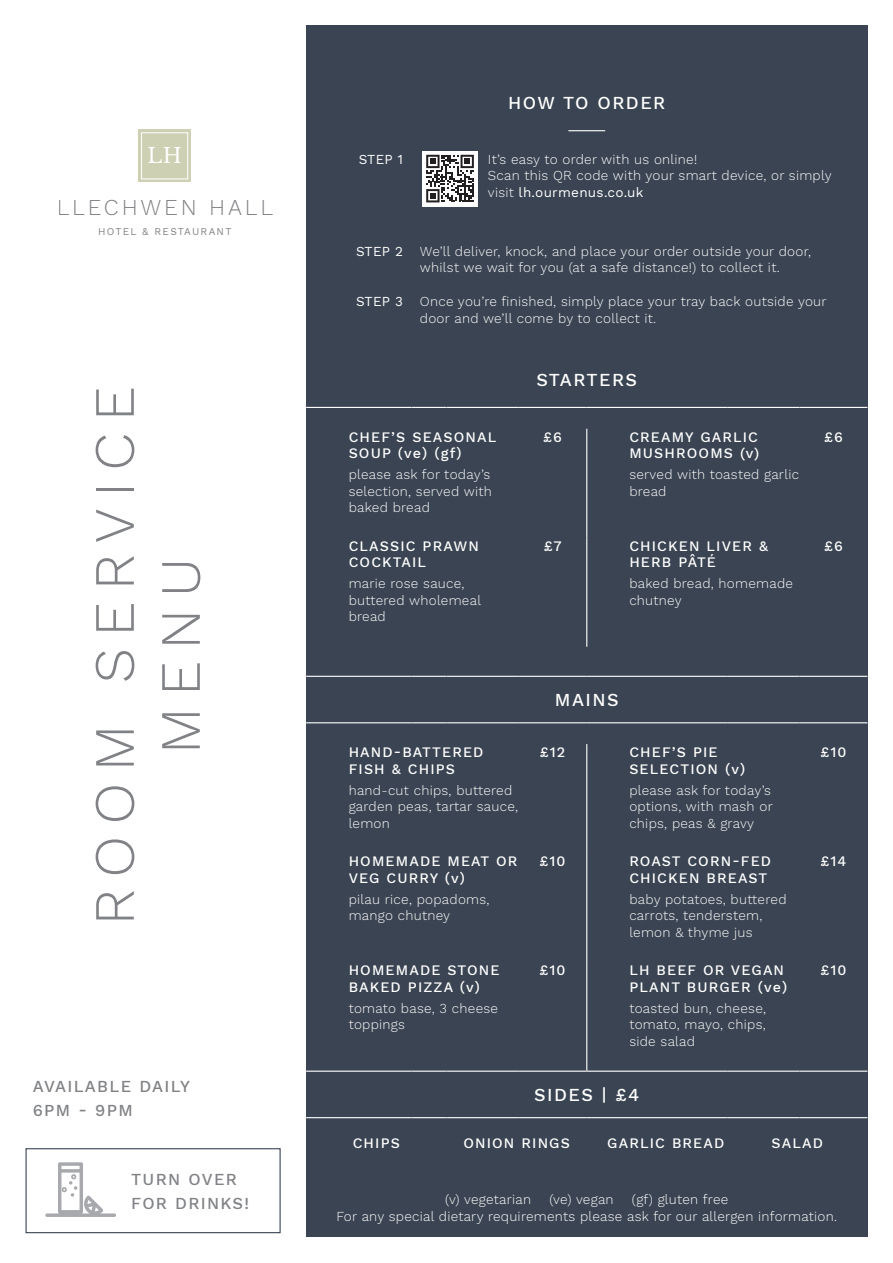
<style>
.page{position:relative;width:893px;height:1263px;background:#fff}
.page>*{position:absolute;margin:0;border:0;box-sizing:border-box;transform-origin:0 0}
.t1{font:300 57px/66px "Work Sans";letter-spacing:.2em;color:#808285;text-align:center}
.t2{font:300 22.35px "Work Sans";letter-spacing:.125em;color:#808285}
.t3{font:20.55px "Libre Baskerville";color:#fff}
.t4{font:500 18px "Work Sans";letter-spacing:.08em;color:#fff}
.t5{font:500 16.5px/24px "Work Sans";letter-spacing:.08em;color:#808285}
.t6{font:500 14.25px/16.5px "Work Sans";letter-spacing:.08em;color:#fff}
.t7{font:300 13.5px/16.5px "Work Sans";letter-spacing:.02em;color:#fff}
.t8{font:13.5px "Work Sans";letter-spacing:.02em;color:#fff}
.t9{font:10.2px "Work Sans";letter-spacing:.12em;color:#808285}
.s1{font-weight:400}
</style>
<div class="page">
<div style="left:306px;top:26px;width:561px;height:1211px;background:#3a4452"></div>
<div style="left:138px;top:129px;width:53px;height:53px;background:#ced0b4"></div>
<div style="left:141px;top:132px;width:47px;height:47px;border:1px solid #fff"></div>
<div style="left:26px;top:1148px;width:255px;height:85px;border:1px solid #3a4452"></div>
<svg style="left:45px;top:1162px;width:71px;height:55px"></svg>
<hr style="left:306px;top:407px;width:105px;height:1px;background:#fff">
<hr style="left:411px;top:407px;width:35px;height:1px;background:#fff">
<hr style="left:446px;top:407px;width:73px;height:1px;background:#fff">
<hr style="left:519px;top:407px;width:68px;height:1px;background:#fff">
<hr style="left:587px;top:407px;width:140px;height:1px;background:#fff">
<hr style="left:727px;top:407px;width:72px;height:1px;background:#fff">
<hr style="left:799px;top:407px;width:68px;height:1px;background:#fff">
<hr style="left:586px;top:429px;width:1px;height:109px;background:#fff">
<hr style="left:586px;top:538px;width:1px;height:109px;background:#fff">
<hr style="left:306px;top:676px;width:105px;height:1px;background:#fff">
<hr style="left:411px;top:676px;width:35px;height:1px;background:#fff">
<hr style="left:446px;top:676px;width:73px;height:1px;background:#fff">
<hr style="left:519px;top:676px;width:68px;height:1px;background:#fff">
<hr style="left:587px;top:676px;width:140px;height:1px;background:#fff">
<hr style="left:727px;top:676px;width:72px;height:1px;background:#fff">
<hr style="left:799px;top:676px;width:68px;height:1px;background:#fff">
<hr style="left:306px;top:722px;width:105px;height:1px;background:#fff">
<hr style="left:411px;top:722px;width:35px;height:1px;background:#fff">
<hr style="left:446px;top:722px;width:73px;height:1px;background:#fff">
<hr style="left:519px;top:722px;width:68px;height:1px;background:#fff">
<hr style="left:587px;top:722px;width:140px;height:1px;background:#fff">
<hr style="left:727px;top:722px;width:72px;height:1px;background:#fff">
<hr style="left:799px;top:722px;width:68px;height:1px;background:#fff">
<hr style="left:306px;top:1070px;width:105px;height:2px;background:#fff">
<hr style="left:411px;top:1070px;width:35px;height:2px;background:#fff">
<hr style="left:446px;top:1070px;width:73px;height:2px;background:#fff">
<hr style="left:519px;top:1070px;width:68px;height:2px;background:#fff">
<hr style="left:587px;top:1070px;width:140px;height:2px;background:#fff">
<hr style="left:727px;top:1070px;width:72px;height:2px;background:#fff">
<hr style="left:799px;top:1070px;width:68px;height:2px;background:#fff">
<hr style="left:306px;top:1117px;width:105px;height:1px;background:#fff">
<hr style="left:411px;top:1117px;width:35px;height:1px;background:#fff">
<hr style="left:446px;top:1117px;width:73px;height:1px;background:#fff">
<hr style="left:519px;top:1117px;width:68px;height:1px;background:#fff">
<hr style="left:587px;top:1117px;width:140px;height:1px;background:#fff">
<hr style="left:727px;top:1117px;width:72px;height:1px;background:#fff">
<hr style="left:799px;top:1117px;width:68px;height:1px;background:#fff">
<hr style="left:586px;top:744px;width:1px;height:109px;background:#fff">
<hr style="left:586px;top:853px;width:1px;height:109px;background:#fff">
<hr style="left:586px;top:962px;width:1px;height:108px;background:#fff">
<hr style="left:568px;top:130px;width:37px;height:1px;background:#fff">
<div style="left:422px;top:151px;width:56px;height:55px;background:#fff"></div>
<svg style="left:426px;top:155px;width:48px;height:47px"></svg>
<h3 class="t3" style="left:147px;top:143px;width:36px">LH</h3>
<h2 class="t2" style="left:57px;top:195px;width:218px">LLECHWEN HALL</h2>
<p class="t9" style="left:98px;top:225px;width:135px">HOTEL &amp; RESTAURANT</p>
<h1 class="t1" style="left:84px;top:925px;width:540px;rotate:-90deg">ROOM SERVICE<br>MENU</h1>
<p class="t5" style="left:33px;top:1075px;width:159px">AVAILABLE DAILY<br>6PM - 9PM</p>
<p class="t5" style="left:131px;top:1168px;width:120px">TURN OVER<br>FOR DRINKS!</p>
<h3 class="t4" style="left:508px;top:92px;width:159px">HOW TO ORDER</h3>
<p class="t8" style="left:359px;top:151px;width:46px">STEP 1</p>
<p class="t7" style="left:488px;top:152px;width:345px">It’s easy to order with us online!<br>Scan this QR code with your smart device, or simply visit <span class="s1">lh.ourmenus.co.uk</span></p>
<p class="t8" style="left:356px;top:243px;width:48px">STEP 2</p>
<p class="t7" style="left:420px;top:243px;width:393px">We’ll deliver, knock, and place your order outside your door, whilst we wait for you (at a safe distance!) to collect it.</p>
<p class="t8" style="left:356px;top:294px;width:48px">STEP 3</p>
<p class="t7" style="left:420px;top:294px;width:408px">Once you’re finished, simply place your tray back outside your door and we’ll come by to collect it.</p>
<p class="t6" style="left:349px;top:429px;width:149px">CHEF’S SEASONAL<br>SOUP (ve) (gf)</p>
<p class="t7" style="left:349px;top:467px;width:145px;text-align:justify">please ask for today’s selection, served with baked bread</p>
<p class="t6" style="left:349px;top:538px;width:132px">CLASSIC PRAWN<br>COCKTAIL</p>
<p class="t7" style="left:349px;top:576px;width:134px">marie rose sauce, buttered wholemeal bread</p>
<h3 class="t4" style="left:536px;top:369px;width:102px">STARTERS</h3>
<p class="t6" style="left:543px;top:429px;width:20px">£6</p>
<p class="t6" style="left:629px;top:429px;width:131px">CREAMY GARLIC<br>MUSHROOMS (v)</p>
<p class="t7" style="left:629px;top:467px;width:171px">served with toasted garlic bread</p>
<p class="t6" style="left:544px;top:538px;width:19px">£7</p>
<p class="t6" style="left:629px;top:538px;width:140px">CHICKEN LIVER &amp;<br>HERB PÂTÉ</p>
<p class="t7" style="left:629px;top:576px;width:165px">baked bread, homemade chutney</p>
<p class="t6" style="left:824px;top:429px;width:20px">£6</p>
<p class="t6" style="left:824px;top:538px;width:20px">£6</p>
<p class="t6" style="left:349px;top:745px;width:136px">HAND-BATTERED<br>FISH &amp; CHIPS</p>
<p class="t7" style="left:349px;top:782px;width:171px">hand-cut chips, buttered garden peas, tartar sauce, lemon</p>
<p class="t6" style="left:349px;top:854px;width:170px">HOMEMADE MEAT OR<br>VEG CURRY (v)</p>
<p class="t7" style="left:349px;top:891px;width:142px">pilau rice, popadoms, mango chutney</p>
<p class="t6" style="left:349px;top:963px;width:152px">HOMEMADE STONE<br>BAKED PIZZA (v)</p>
<p class="t7" style="left:349px;top:1000px;width:151px">tomato base, 3 cheese toppings</p>
<h3 class="t4" style="left:555px;top:689px;width:65px">MAINS</h3>
<p class="t6" style="left:540px;top:745px;width:27px">£12</p>
<p class="t6" style="left:629px;top:745px;width:117px">CHEF’S PIE<br>SELECTION (v)</p>
<p class="t7" style="left:629px;top:782px;width:145px">please ask for today’s options, with mash or chips, peas &amp; gravy</p>
<p class="t6" style="left:539px;top:854px;width:28px">£10</p>
<p class="t6" style="left:629px;top:854px;width:143px">ROAST CORN-FED<br>CHICKEN BREAST</p>
<p class="t7" style="left:629px;top:891px;width:159px">baby potatoes, buttered carrots, tenderstem, lemon &amp; thyme jus</p>
<p class="t6" style="left:539px;top:963px;width:28px">£10</p>
<p class="t6" style="left:629px;top:963px;width:159px">LH BEEF OR VEGAN<br>PLANT BURGER (ve)</p>
<p class="t7" style="left:629px;top:1000px;width:138px;text-align:justify">toasted bun, cheese, tomato, mayo, chips, side salad</p>
<h3 class="t4" style="left:534px;top:1084px;width:107px">SIDES | £4</h3>
<p class="t6" style="left:820px;top:745px;width:28px">£10</p>
<p class="t6" style="left:820px;top:854px;width:28px">£14</p>
<p class="t6" style="left:820px;top:963px;width:28px">£10</p>
<p class="t6" style="left:353px;top:1135px;width:49px">CHIPS</p>
<p class="t6" style="left:463px;top:1135px;width:108px">ONION RINGS</p>
<p class="t6" style="left:607px;top:1135px;width:119px">GARLIC BREAD</p>
<p class="t6" style="left:772px;top:1135px;width:53px">SALAD</p>
<p class="t7" style="left:336px;top:1192px;width:502px;text-indent:295px">(gf) gluten free<br>For any special dietary requirements please ask for our allergen information.</p>
<p class="t7" style="left:445px;top:1192px;width:87px">(v) vegetarian</p>
<p class="t7" style="left:549px;top:1192px;width:66px">(ve) vegan</p>
</div>
